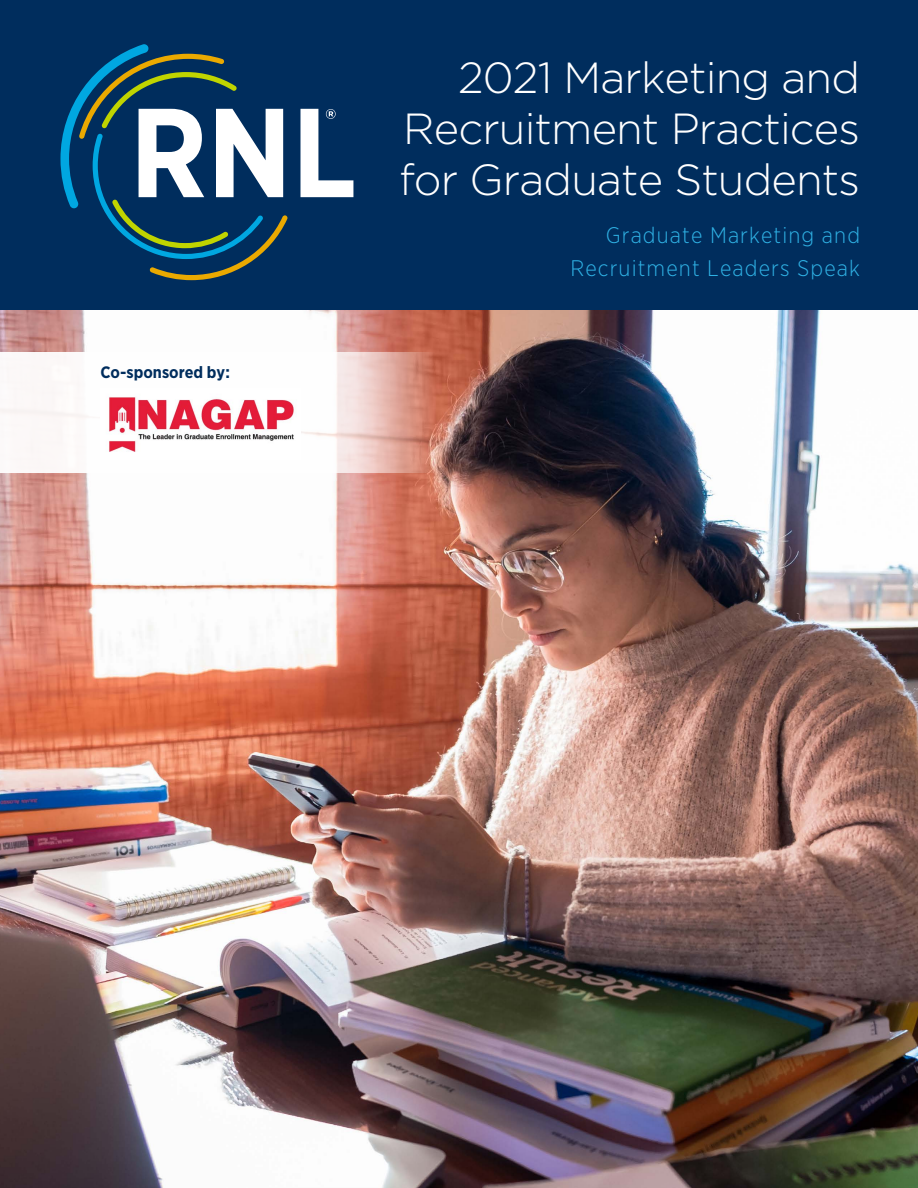
<style>
.page{position:relative;width:918px;height:1188px;background:#fff}
.page>*{position:absolute;margin:0;border:0;box-sizing:border-box;transform-origin:0 0}
.t1{font:300 43.5px/51px "Gotham";letter-spacing:-.02em;color:#fff;text-align:justify}
.t2{font:300 22.5px/33px "Gotham Narrow";letter-spacing:.05em;color:#2fb1e4;text-align:right}
.t3{font:700 16.5px "Gotham Narrow";color:#002d5d}
</style>
<div class="page">
<div style="left:0;top:0;width:918px;height:333px;background:#002d5d"></div>
<svg style="left:60px;top:44px;width:293px;height:236px"></svg>
<img style="left:0;top:310px;width:918px;height:878px">
<svg style="left:0;top:352px;width:482px;height:120px"></svg>
<img style="left:100px;top:388px;width:201px;height:71px">
<p class="t3" style="left:100px;top:362px;width:131px">Co-sponsored by:</p>
<p class="t1" style="left:399px;top:52px;width:463px;text-indent:59px">2021 Marketing and Recruitment Practices for Graduate Students</p>
<p class="t2" style="left:570px;top:218px;width:291px">Graduate Marketing and<br>Recruitment Leaders Speak</p>
</div>
